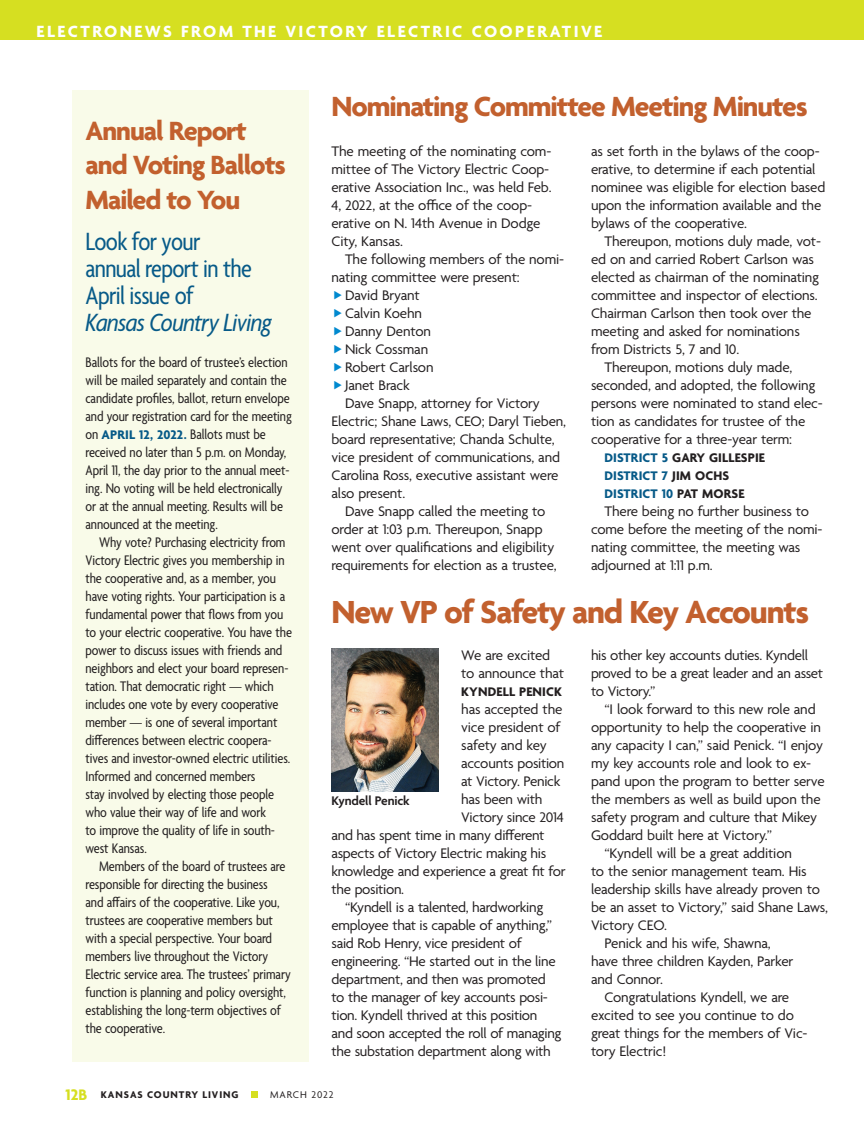
<style>
.page{position:relative;width:864px;height:1134px;background:#fff}
.page>*{position:absolute;margin:0;border:0;box-sizing:border-box;transform-origin:0 0}
.t1{font:700 34.5px "Agenda";letter-spacing:-.035em;color:#c2602e}
.t2{font:700 30px "Agenda";letter-spacing:-.035em;color:#c2602e}
.t3{font:700 28.5px/34.8px "Agenda";letter-spacing:-.035em;color:#c2602e}
.t4{font:condensed 27px/27px "Agenda";letter-spacing:-.025em;color:#075a88}
.t5{font:italic condensed 27px "Agenda";letter-spacing:-.025em;color:#075a88}
.t6{font:700 17.55px "Agenda";letter-spacing:.14em;color:#fff}
.t7{font:15px/18px "Agenda";letter-spacing:-.01em;color:#231f20}
.t8{font:condensed 15px/18px "Agenda";letter-spacing:-.005em;color:#231f20}
.t9{font:700 13.5px/18px "Agenda";letter-spacing:.01em;color:#075a88}
.t10{font:700 13.5px "Agenda";letter-spacing:.01em;color:#231f20}
.t11{font:600 13.5px "Agenda";letter-spacing:-.015em;color:#231f20}
.t12{font:700 10.5px "Agenda";letter-spacing:.09em;color:#231f20}
.t13{font:10.5px "Agenda";letter-spacing:.09em;color:#231f20}
.s1{font-weight:700;font-stretch:normal;font-size:13.5px;color:#075a88}
.s2{color:#231f20}
.s3{font-size:16.5px;color:#d6df21}
</style>
<div class="page">
<div style="left:72px;top:90px;width:237px;height:972px;background:#f9fbe9"></div>
<img style="left:332px;top:648px;width:107px;height:144px">
<div style="left:251px;top:1091px;width:7px;height:7px;background:#d6df21"></div>
<div style="left:0;top:0;width:864px;height:40px;background:#d6df21"></div>
<p class="t6" style="left:37px;top:22px;width:567px">ELECTRONEWS FROM THE VICTORY ELECTRIC COOPERATIVE</p>
<h3 class="t3" style="left:86px;top:115px;width:202px">Annual Report and Voting Ballots<br>Mailed to You</h3>
<h3 class="t4" style="left:86px;top:229px;width:168px">Look for your annual report in the<br>April issue of</h3>
<h3 class="t5" style="left:86px;top:305px;width:188px">Kansas Country Living</h3>
<p class="t8" style="left:86px;top:354px;width:208px">Ballots for the board of trustee’s election will be mailed separately and contain the candidate profiles, ballot, return envelope and your registration card for the meeting on <span class="s1">APRIL 12, 2022.</span> Ballots must be received no later than 5 p.m. on Monday, April 11, the day prior to the annual meet&shy;ing. No voting will be held electronically or at the annual meeting. Results will be announced at the meeting.</p>
<p class="t8" style="left:86px;top:534px;width:208px;text-indent:14px">Why vote? Purchasing electricity from Victory Electric gives you membership in the cooperative and, as a member, you have voting rights. Your participation is a fundamental power that flows from you to your electric cooperative. You have the power to discuss issues with friends and neighbors and elect your board represen&shy;tation. That democratic right — which includes one vote by every cooperative member — is one of several important differences between electric coopera&shy;tives and investor-owned electric utilities.<br>Informed and concerned members<br>stay involved by electing those people who value their way of life and work<br>to improve the quality of life in south&shy;west Kansas.</p>
<p class="t8" style="left:86px;top:858px;width:207px;text-indent:14px">Members of the board of trustees are responsible for directing the business<br>and affairs of the cooperative. Like you, trustees are cooperative members but with a special perspective. Your board members live throughout the Victory Electric service area. The trustees’ primary function is planning and policy oversight, establishing the long-term objectives of the cooperative.</p>
<h2 class="t2" style="left:332px;top:90px;width:478px">Nominating Committee Meeting Minutes</h2>
<p class="t7" style="left:332px;top:143px;width:222px">The meeting of the nominating com&shy;mittee of The Victory Electric Coop&shy;erative Association Inc., was held Feb.<br>4, 2022, at the office of the coop&shy;erative on N. 14th Avenue in Dodge<br>City, Kansas.</p>
<p class="t7" style="left:345px;top:251px;width:221px">The following members of the nomi-</p>
<p class="t7" style="left:332px;top:269px;width:190px">nating committee were present:</p>
<p class="t7" style="left:345px;top:287px;width:76px">David Bryant</p>
<p class="t7" style="left:345px;top:305px;width:79px">Calvin Koehn</p>
<p class="t7" style="left:345px;top:323px;width:88px">Danny Denton</p>
<p class="t7" style="left:345px;top:341px;width:85px">Nick Cossman</p>
<p class="t7" style="left:345px;top:359px;width:90px">Robert Carlson</p>
<p class="t7" style="left:345px;top:377px;width:66px">Janet Brack</p>
<p class="t7" style="left:345px;top:395px;width:196px">Dave Snapp, attorney for Victory</p>
<p class="t7" style="left:332px;top:413px;width:236px">Electric; Shane Laws, CEO; Daryl Tieben,</p>
<p class="t7" style="left:332px;top:431px;width:225px">board representative; Chanda Schulte,</p>
<p class="t7" style="left:332px;top:449px;width:230px">vice president of communications, and</p>
<p class="t7" style="left:332px;top:467px;width:228px">Carolina Ross, executive assistant were</p>
<p class="t7" style="left:332px;top:485px;width:75px">also present.</p>
<p class="t7" style="left:345px;top:503px;width:202px">Dave Snapp called the meeting to</p>
<p class="t7" style="left:332px;top:521px;width:213px">order at 1:03 p.m. Thereupon, Snapp</p>
<p class="t7" style="left:332px;top:539px;width:224px">went over qualifications and eligibility</p>
<p class="t7" style="left:332px;top:557px;width:227px">requirements for election as a trustee,</p>
<p class="t7" style="left:591px;top:143px;width:236px">as set forth in the bylaws of the coop&shy;erative, to determine if each potential nominee was eligible for election based upon the information available and the bylaws of the cooperative.</p>
<p class="t7" style="left:604px;top:233px;width:218px">Thereupon, motions duly made, vot-</p>
<p class="t7" style="left:591px;top:251px;width:224px">ed on and carried Robert Carlson was</p>
<p class="t7" style="left:591px;top:269px;width:230px">elected as chairman of the nominating</p>
<p class="t7" style="left:591px;top:287px;width:228px">committee and inspector of elections.</p>
<p class="t7" style="left:591px;top:305px;width:222px">Chairman Carlson then took over the</p>
<p class="t7" style="left:591px;top:323px;width:210px">meeting and asked for nominations</p>
<p class="t7" style="left:591px;top:341px;width:150px">from Districts 5, 7 and 10.</p>
<p class="t7" style="left:604px;top:359px;width:190px">Thereupon, motions duly made,</p>
<p class="t7" style="left:591px;top:377px;width:226px">seconded, and adopted, the following</p>
<p class="t7" style="left:591px;top:395px;width:233px">persons were nominated to stand elec-</p>
<p class="t7" style="left:591px;top:413px;width:216px">tion as candidates for trustee of the</p>
<p class="t7" style="left:591px;top:431px;width:203px">cooperative for a three-year term:</p>
<p class="t9" style="left:604px;top:450px;width:162px">DISTRICT 5 <span class="s2">GARY GILLESPIE<br></span>DISTRICT 7 <span class="s2">JIM OCHS<br></span>DISTRICT 10 <span class="s2">PAT MORSE</span></p>
<p class="t7" style="left:591px;top:503px;width:233px;text-indent:14px">There being no further business to come before the meeting of the nomi&shy;nating committee, the meeting was adjourned at 1:11 p.m.</p>
<h1 class="t1" style="left:332px;top:594px;width:479px">New VP of Safety and Key Accounts</h1>
<p class="t7" style="left:461px;top:647px;width:104px">We are excited to announce that</p>
<p class="t10" style="left:461px;top:684px;width:102px">KYNDELL PENICK</p>
<p class="t7" style="left:461px;top:701px;width:103px">has accepted the</p>
<p class="t7" style="left:461px;top:719px;width:101px">vice president of</p>
<p class="t7" style="left:461px;top:737px;width:87px">safety and key</p>
<p class="t7" style="left:461px;top:755px;width:105px">accounts position</p>
<p class="t7" style="left:461px;top:773px;width:101px">at Victory. Penick</p>
<p class="t7" style="left:461px;top:791px;width:83px">has been with</p>
<p class="t7" style="left:461px;top:809px;width:104px">Victory since 2014</p>
<p class="t7" style="left:332px;top:827px;width:215px">and has spent time in many different</p>
<p class="t7" style="left:332px;top:845px;width:216px">aspects of Victory Electric making his</p>
<p class="t7" style="left:332px;top:863px;width:236px">knowledge and experience a great fit for</p>
<p class="t7" style="left:332px;top:881px;width:74px">the position.</p>
<p class="t7" style="left:345px;top:899px;width:200px">“Kyndell is a talented, hardworking</p>
<p class="t7" style="left:332px;top:917px;width:222px">employee that is capable of anything,”</p>
<p class="t7" style="left:332px;top:935px;width:192px">said Rob Henry, vice president of</p>
<p class="t7" style="left:332px;top:953px;width:226px">engineering. “He started out in the line</p>
<p class="t7" style="left:332px;top:971px;width:216px">department, and then was promoted</p>
<p class="t7" style="left:332px;top:989px;width:218px">to the manager of key accounts posi-</p>
<p class="t7" style="left:332px;top:1007px;width:207px">tion. Kyndell thrived at this position</p>
<p class="t7" style="left:332px;top:1025px;width:231px">and soon accepted the roll of managing</p>
<p class="t7" style="left:332px;top:1043px;width:221px">the substation department along with</p>
<p class="t7" style="left:591px;top:647px;width:234px">his other key accounts duties. Kyndell proved to be a great leader and an asset to Victory.”</p>
<p class="t7" style="left:604px;top:701px;width:213px">“I look forward to this new role and</p>
<p class="t7" style="left:591px;top:719px;width:232px">opportunity to help the cooperative in</p>
<p class="t7" style="left:591px;top:737px;width:234px">any capacity I can,” said Penick. “I enjoy</p>
<p class="t7" style="left:591px;top:755px;width:222px">my key accounts role and look to ex-</p>
<p class="t7" style="left:591px;top:773px;width:235px">pand upon the program to better serve</p>
<p class="t7" style="left:591px;top:791px;width:231px">the members as well as build upon the</p>
<p class="t7" style="left:591px;top:809px;width:228px">safety program and culture that Mikey</p>
<p class="t7" style="left:591px;top:827px;width:182px">Goddard built here at Victory.”</p>
<p class="t7" style="left:604px;top:845px;width:189px">“Kyndell will be a great addition</p>
<p class="t7" style="left:591px;top:863px;width:217px">to the senior management team. His</p>
<p class="t7" style="left:591px;top:881px;width:230px">leadership skills have already proven to</p>
<p class="t7" style="left:591px;top:899px;width:239px">be an asset to Victory,” said Shane Laws,</p>
<p class="t7" style="left:591px;top:917px;width:77px">Victory CEO.</p>
<p class="t7" style="left:604px;top:935px;width:168px">Penick and his wife, Shawna,</p>
<p class="t7" style="left:591px;top:953px;width:204px">have three children Kayden, Parker</p>
<p class="t7" style="left:591px;top:971px;width:74px">and Connor.</p>
<p class="t7" style="left:604px;top:989px;width:186px">Congratulations Kyndell, we are</p>
<p class="t7" style="left:591px;top:1007px;width:205px">excited to see you continue to do</p>
<p class="t7" style="left:591px;top:1025px;width:218px">great things for the members of Vic-</p>
<p class="t7" style="left:591px;top:1043px;width:77px">tory Electric!</p>
<p class="t11" style="left:332px;top:793px;width:80px">Kyndell Penick</p>
<p class="t12" style="left:66px;top:1089px;width:174px"><span class="s3">12B</span> KANSAS COUNTRY LIVING</p>
<p class="t13" style="left:270px;top:1089px;width:65px">MARCH 2022</p>
</div>
